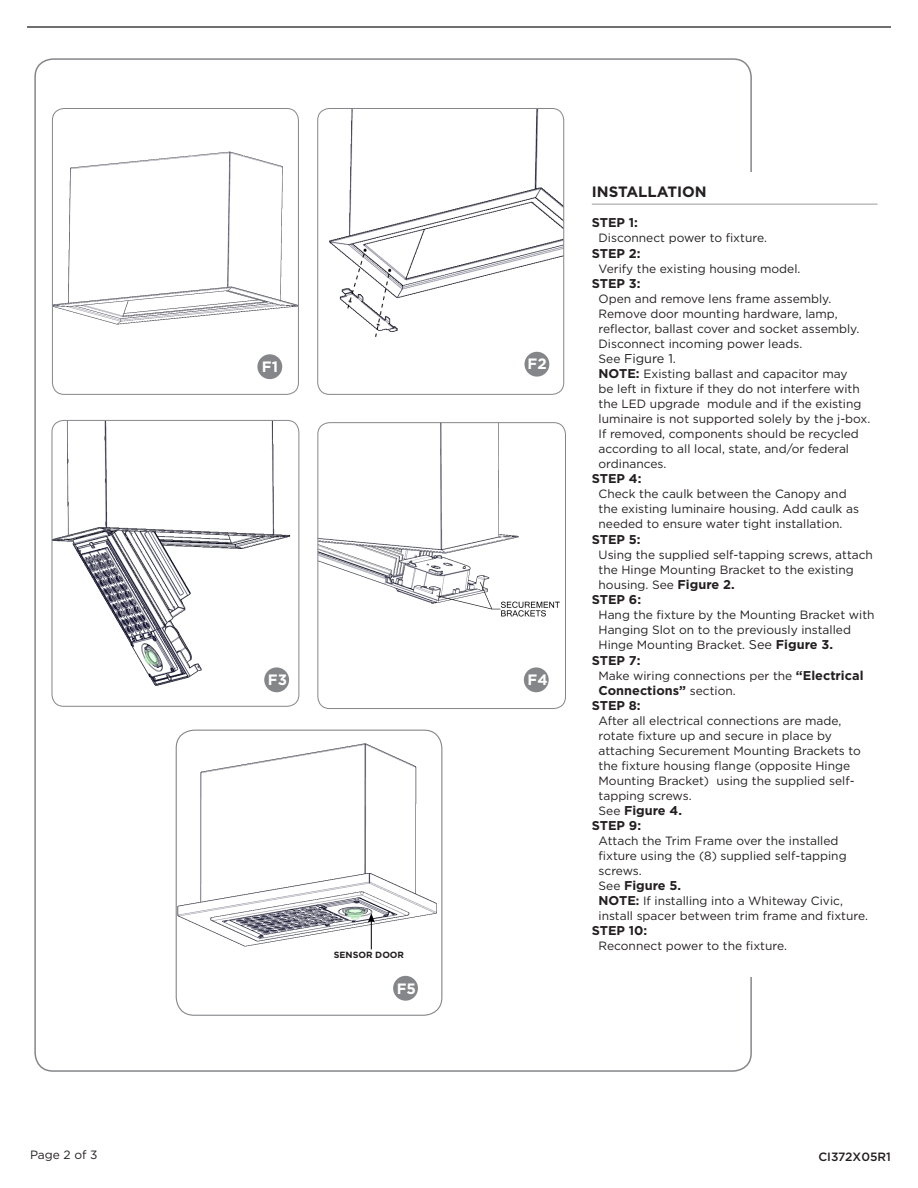
<style>
.page{position:relative;width:918px;height:1188px;background:#fff}
.page>*{position:absolute;margin:0;border:0;box-sizing:border-box;transform-origin:0 0}
.Heading{font:700 15px "Gotham";color:#231f20}
.Page{font:700 15px "Gotham";color:#fff}
.Step{font:700 12.75px "Gotham";color:#231f20}
.Body_Text{font:700 12.75px "Gotham";color:#231f20}
.Body_Text-2{font:12.75px "Gotham";color:#231f20}
.Body_Text-3{font:12px/15px "Gotham";color:#231f20}
.t1{font:500 12px "Gotham";color:#231f20}
.Body_Text-4{font:700 9px "Gotham";color:#231f20}
.s1{font-size:12px}
.s2{font-weight:700;font-size:12.75px}
.s3{font-size:12.75px}
.s4{font-weight:400;font-size:12px}
.s5{font-weight:700}
</style>
<div class="page">
<hr style="left:27px;top:26px;width:864px;height:2px;background:#000">
<img style="left:54px;top:151px;width:243px;height:218px">
<div style="left:52px;top:108px;width:247px;height:287px;border:1px solid #848689;border-radius:12px"></div>
<img style="left:52px;top:420px;width:247px;height:286px">
<div style="left:52px;top:420px;width:247px;height:287px;border:1px solid #848689;border-radius:12px"></div>
<div style="left:257px;top:354px;width:25px;height:25px;background:#848689;border-radius:50%"></div>
<img style="left:319px;top:108px;width:245px;height:286px">
<div style="left:317px;top:108px;width:247px;height:287px;border:1px solid #848689;border-radius:12px"></div>
<div style="left:525px;top:352px;width:24px;height:25px;background:#848689;border-radius:50%"></div>
<div style="left:264px;top:667px;width:25px;height:25px;background:#848689;border-radius:50%"></div>
<img style="left:319px;top:423px;width:245px;height:253px">
<div style="left:317px;top:422px;width:249px;height:287px;border:1px solid #848689;border-radius:12px"></div>
<div style="left:524px;top:667px;width:25px;height:25px;background:#848689;border-radius:50%"></div>
<img style="left:176px;top:730px;width:266px;height:255px">
<div style="left:176px;top:730px;width:266px;height:286px;border:1px solid #848689;border-radius:18px"></div>
<svg style="left:368px;top:913px;width:7px;height:36px"></svg>
<div style="left:393px;top:976px;width:25px;height:25px;background:#848689;border-radius:50%"></div>
<hr style="left:592px;top:204px;width:286px;height:1px;background:#a4a5a9">
<p class="Body_Text-3" style="left:30px;top:1147px;width:69px">Page 2 of 3</p>
<p class="Page" style="left:262px;top:358px;width:18px">F1</p>
<p class="Page" style="left:528px;top:355px;width:21px">F2</p>
<p class="Page" style="left:268px;top:671px;width:21px">F3</p>
<p class="Page" style="left:528px;top:671px;width:22px">F4</p>
<p class="Body_Text-4" style="left:334px;top:950px;width:72px">SENSOR DOOR</p>
<p class="Page" style="left:397px;top:979px;width:21px">F5</p>
<p class="Heading" style="left:592px;top:182px;width:116px">INSTALLATION</p>
<p class="Step" style="left:592px;top:215px;width:48px">STEP 1:</p>
<p class="Body_Text-3" style="left:599px;top:231px;width:170px">Disconnect power to fixture.</p>
<p class="Step" style="left:592px;top:245px;width:50px">STEP 2:</p>
<p class="Body_Text-3" style="left:599px;top:261px;width:203px">Verify the existing housing model.</p>
<p class="Step" style="left:592px;top:276px;width:50px">STEP 3:</p>
<p class="Body_Text-3" style="left:599px;top:291px;width:262px">Open and remove lens frame assembly.<br>Remove door mounting hardware, lamp, reflector, ballast cover and socket assembly.<br>Disconnect incoming power leads.</p>
<p class="Body_Text-2" style="left:599px;top:351px;width:79px"><span class="s1">See</span> Figure 1.</p>
<p class="Body_Text-3" style="left:599px;top:366px;width:273px"><span class="s2">NOTE:</span> Existing ballast and capacitor may<br>be left in fixture if they do not interfere with the LED upgrade module and if the existing luminaire is not supported solely by the j-box.<br>If removed, components should be recycled according to all local, state, and/or federal ordinances.</p>
<p class="Step" style="left:592px;top:471px;width:51px">STEP 4:</p>
<p class="Body_Text-3" style="left:599px;top:487px;width:262px">Check the caulk between the Canopy and the existing luminaire housing. Add caulk as needed to ensure water tight installation.</p>
<p class="Step" style="left:592px;top:531px;width:50px">STEP 5:</p>
<p class="Body_Text-3" style="left:599px;top:547px;width:276px">Using the supplied self-tapping screws, attach the Hinge Mounting Bracket to the existing housing. See <span class="s2">Figure 2.</span></p>
<p class="Step" style="left:592px;top:592px;width:51px">STEP 6:</p>
<p class="Body_Text-3" style="left:599px;top:607px;width:278px">Hang the fixture by the Mounting Bracket with<br>Hanging Slot on to the previously installed<br>Hinge Mounting Bracket. <span class="s3">See</span> <span class="s2">Figure 3.</span></p>
<p class="Step" style="left:592px;top:652px;width:50px">STEP 7:</p>
<p class="Body_Text-3" style="left:599px;top:668px;width:266px">Make wiring connections per the <span class="s2">“Electrical</span></p>
<p class="Body_Text" style="left:599px;top:682px;width:139px">Connections” <span class="s4">section.</span></p>
<p class="Step" style="left:592px;top:698px;width:50px">STEP 8:</p>
<p class="Body_Text-3" style="left:599px;top:713px;width:264px">After all electrical connections are made, rotate fixture up and secure in place by attaching Securement Mounting Brackets to the fixture housing flange (opposite Hinge Mounting Bracket) using the supplied self&shy;tapping screws.</p>
<p class="Body_Text" style="left:599px;top:803px;width:85px"><span class="s4">See</span> Figure 4.</p>
<p class="Step" style="left:592px;top:818px;width:51px">STEP 9:</p>
<p class="Body_Text-3" style="left:599px;top:833px;width:250px">Attach the Trim Frame over the installed fixture using the (8) supplied self-tapping screws.</p>
<p class="Body_Text" style="left:599px;top:878px;width:84px"><span class="s4">See</span> Figure 5.</p>
<p class="Body_Text-3" style="left:599px;top:893px;width:271px"><span class="s2">NOTE</span><span class="s5">:</span> If installing into a Whiteway Civic, install spacer between trim frame and fixture.</p>
<p class="Step" style="left:592px;top:923px;width:57px">STEP 10:</p>
<p class="Body_Text-3" style="left:599px;top:939px;width:190px">Reconnect power to the fixture.</p>
<p class="t1" style="left:818px;top:1150px;width:74px">CI372X05R1</p>
</div>
